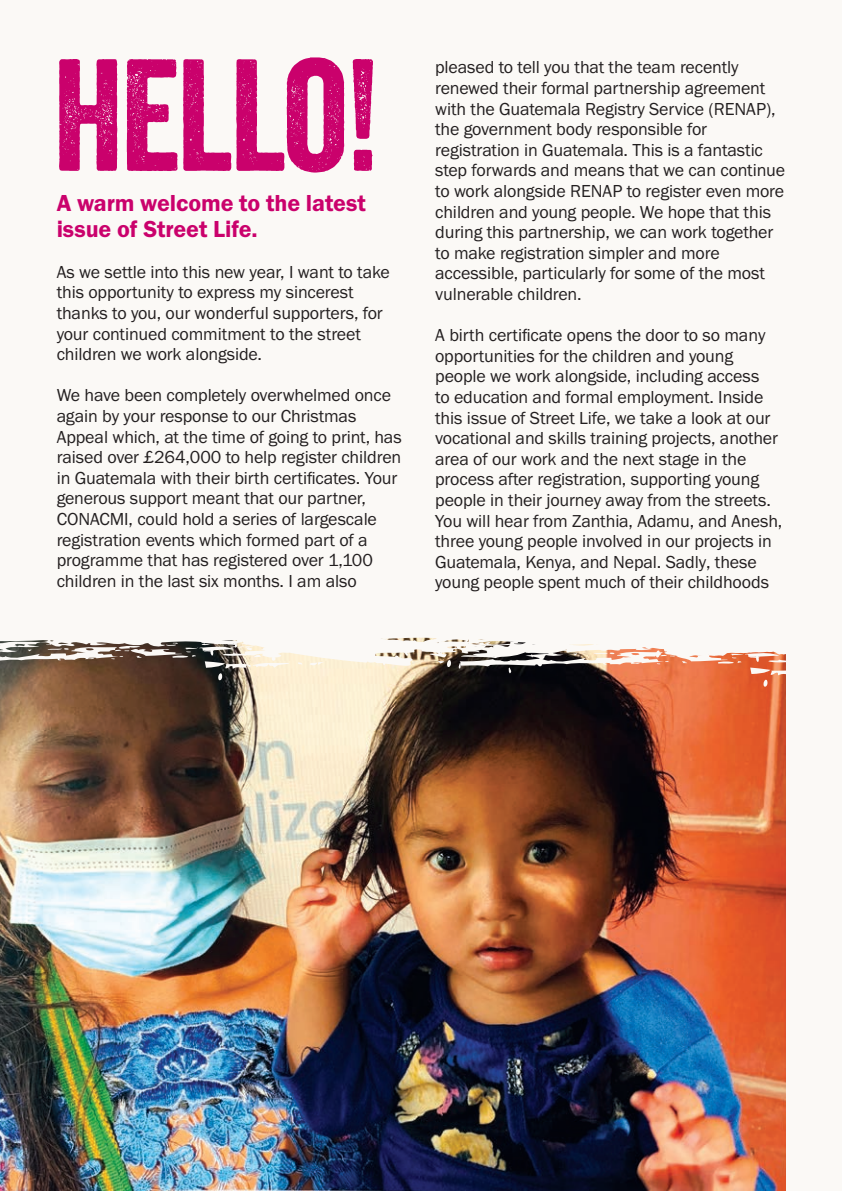
<style>
.page{position:relative;width:842px;height:1191px;background:#fbf9f6}
.page>*{position:absolute;margin:0;border:0;box-sizing:border-box;transform-origin:0 0}
.t1{font:154px "Veneer";letter-spacing:-.025em;color:#ca016c}
.t2{font:600 24px/26px "Franklin Gothic FS";letter-spacing:-.005em;color:#ca016c}
.t3{font:18px/20.6px "Franklin Gothic FS";letter-spacing:-.01em;color:#231f20}
</style>
<div class="page">
<img style="left:0;top:667px;width:785px;height:524px">
<svg style="left:0;top:640px;width:111px;height:27px"></svg>
<svg style="left:111px;top:641px;width:310px;height:42px;background:#635147"></svg>
<svg style="left:211px;top:637px;width:444px;height:45px"></svg>
<svg style="left:655px;top:648px;width:131px;height:41px"></svg>
<h1 class="t1" style="left:52px;top:21px;width:331px">hello!</h1>
<h2 class="t2" style="left:57px;top:190px;width:311px">A warm welcome to the latest issue of Street Life.</h2>
<p class="t3" style="left:57px;top:262px;width:335px">As we settle into this new year, I want to take this opportunity to express my sincerest thanks to you, our wonderful supporters, for your continued commitment to the street children we work alongside.</p>
<p class="t3" style="left:57px;top:385px;width:347px">We have been completely overwhelmed once again by your response to our Christmas Appeal which, at the time of going to print, has raised over £264,000 to help register children in Guatemala with their birth certificates. Your generous support meant that our partner, CONACMI, could hold a series of largescale registration events which formed part of a programme that has registered over 1,100 children in the last six months. I am also</p>
<p class="t3" style="left:435px;top:57px;width:351px">pleased to tell you that the team recently renewed their formal partnership agreement with the Guatemala Registry Service (RENAP), the government body responsible for registration in Guatemala. This is a fantastic step forwards and means that we can continue to work alongside RENAP to register even more children and young people. We hope that this during this partnership, we can work together to make registration simpler and more accessible, particularly for some of the most vulnerable children.</p>
<p class="t3" style="left:435px;top:325px;width:349px">A birth certificate opens the door to so many opportunities for the children and young people we work alongside, including access<br>to education and formal employment. Inside this issue of Street Life, we take a look at our vocational and skills training projects, another area of our work and the next stage in the process after registration, supporting young people in their journey away from the streets.<br>You will hear from Zanthia, Adamu, and Anesh, three young people involved in our projects in Guatemala, Kenya, and Nepal. Sadly, these young people spent much of their childhoods</p>
</div>
